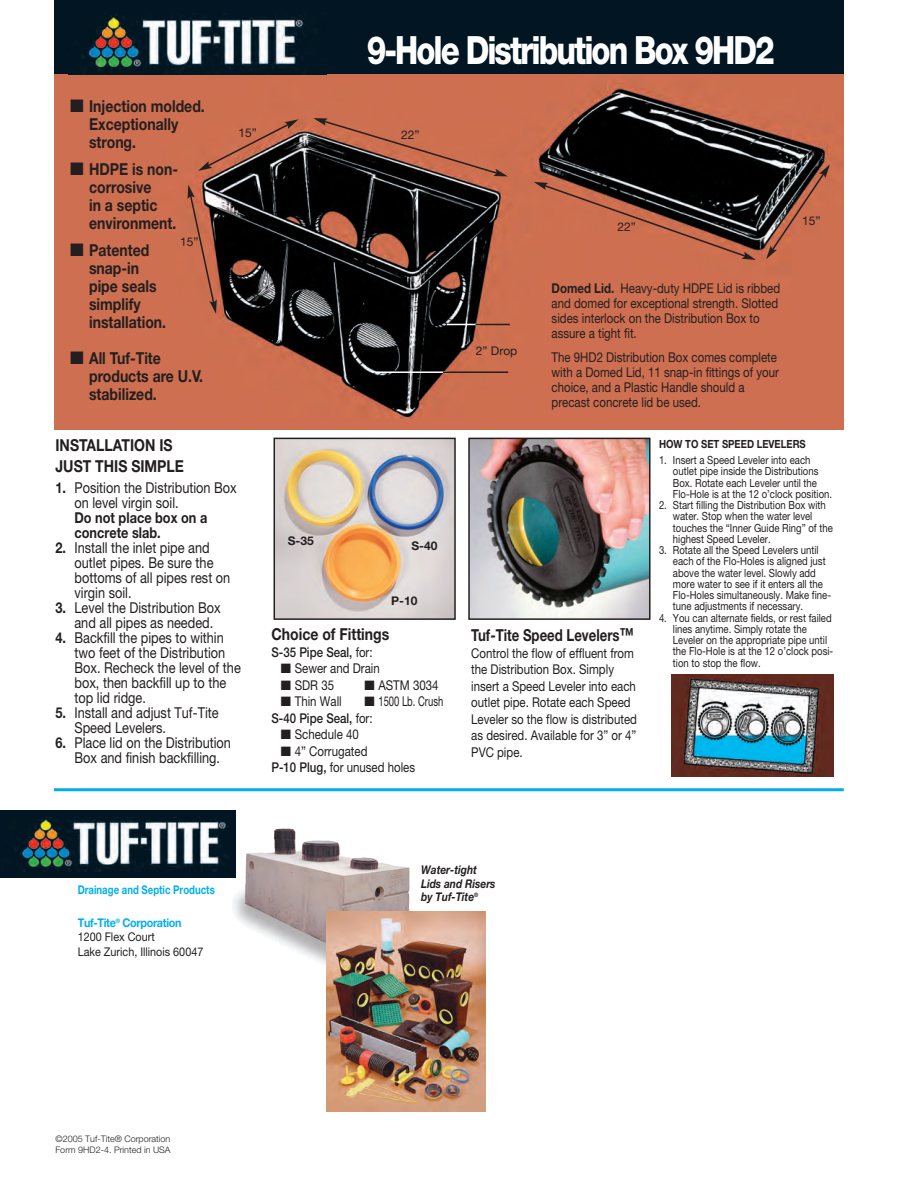
<style>
.page{position:relative;width:918px;height:1188px;background:#fff}
.page>*{position:absolute;margin:0;border:0;box-sizing:border-box;transform-origin:0 0}
.t1{font:800 39px "Helvetica Neue";letter-spacing:-.065em;color:#fff;scale:.8 1}
.t2{font:700 16.5px/18px "Helvetica Neue";color:#231f20;scale:.85 1}
.t3{font:700 16.5px "Helvetica Neue";color:#231f20;scale:.8 1}
.t4{font:15px/15px "Helvetica Neue";color:#231f20;scale:.85 1}
.t5{font:700 15px/15px "Helvetica Neue";color:#231f20;scale:.85 1}
.t6{font:13.5px/16.5px "Helvetica Neue";color:#231f20;scale:.85 1}
.t7{font:13.5px/16.5px "Helvetica Neue";color:#231f20;scale:.7 1}
.t8{font:500 13.5px "Helvetica Neue";color:#231f20;scale:.85 1}
.t9{font:12px/14.4px "Helvetica Neue";color:#231f20;scale:.9 1}
.t10{font:italic 700 12px/13.5px "Helvetica Neue";color:#231f20;scale:.85 1}
.t11{font:700 12px "Helvetica Neue";color:#00aeef;scale:.8 1}
.t12{font:12px "Helvetica Neue";color:#231f20}
.t13{font:700 12px "Helvetica Neue";color:#231f20}
.t14{font:11.25px/11.2px "Helvetica Neue";color:#231f20;scale:.85 1}
.t15{font:700 11.25px "Helvetica Neue";color:#231f20;scale:.85 1}
.t16{font:300 9px/10.8px "Helvetica Neue";color:#231f20}
.t17{font:italic 700 6px "Helvetica Neue";color:#231f20;scale:.85 1}
.s1{font-weight:700}
.s2{font-weight:400}
.s3{font-weight:500}
.s4{font-size:18px}
.s5{font-weight:700;color:#00aeef}
</style>
<div class="page">
<img style="left:54px;top:74px;width:790px;height:355px">
<div style="left:54px;top:0;width:790px;height:74px;background:#011622"></div>
<img style="left:471px;top:441px;width:177px;height:176px">
<div style="left:468px;top:438px;width:183px;height:182px;border:2px solid #231f20"></div>
<img style="left:277px;top:441px;width:176px;height:176px">
<div style="left:274px;top:438px;width:182px;height:182px;border:2px solid #231f20"></div>
<hr style="left:54px;top:788px;width:790px;height:3px;background:#00aeef">
<svg style="left:188px;top:185px;width:29px;height:129px;background:#b1674e"></svg>
<svg style="left:198px;top:119px;width:101px;height:52px;background:#975843"></svg>
<svg style="left:313px;top:118px;width:195px;height:58px;background:#995740"></svg>
<svg style="left:534px;top:182px;width:222px;height:78px;background:#874e3b"></svg>
<svg style="left:766px;top:164px;width:64px;height:95px;background:#8d5745"></svg>
<hr style="left:447px;top:324px;width:33px;height:1px;background:#fff">
<hr style="left:375px;top:371px;width:72px;height:2px;background:#fff">
<hr style="left:476px;top:324px;width:34px;height:1px;background:#231f20">
<hr style="left:443px;top:371px;width:65px;height:2px;background:#231f20">
<img style="left:82px;top:16px;width:222px;height:54px">
<img style="left:232px;top:828px;width:178px;height:137px">
<img style="left:326px;top:911px;width:160px;height:201px">
<div style="left:0;top:810px;width:236px;height:68px;background:#011622"></div>
<img style="left:22px;top:819px;width:204px;height:53px">
<img style="left:672px;top:675px;width:162px;height:102px">
<h2 class="t2" style="left:89px;top:99px;width:138px;text-indent:-19px">■ Injection molded.<br>Exceptionally strong.</h2>
<h2 class="t2" style="left:89px;top:162px;width:106px;text-indent:-19px">■ HDPE is non&shy;corrosive<br>in a septic environment.</h2>
<h2 class="t2" style="left:89px;top:243px;width:92px;text-indent:-19px">■ Patented snap-in pipe seals simplify installation.</h2>
<h2 class="t2" style="left:89px;top:351px;width:136px;text-indent:-19px">■ All Tuf-Tite products are U.V. stabilized.</h2>
<p class="t12" style="left:180px;top:238px;width:20px">15”</p>
<p class="t12" style="left:239px;top:129px;width:20px">15”</p>
<h2 class="t2" style="left:55px;top:436px;width:153px;line-height:21px">INSTALLATION IS<br>JUST THIS SIMPLE</h2>
<h3 class="t4" style="left:74px;top:482px;width:193px;text-indent:-19px"><span class="s1">1.</span> Position the Distribution Box on level virgin soil.</h3>
<h3 class="t5" style="left:74px;top:511px;width:158px">Do not place box on a concrete slab.</h3>
<h3 class="t4" style="left:74px;top:542px;width:185px;text-indent:-19px"><span class="s1">2.</span> Install the inlet pipe and outlet pipes. Be sure the bottoms of all pipes rest on virgin soil.</h3>
<h3 class="t4" style="left:74px;top:602px;width:174px;text-indent:-19px"><span class="s1">3.</span> Level the Distribution Box and all pipes as needed.</h3>
<h3 class="t4" style="left:74px;top:632px;width:197px;text-indent:-19px"><span class="s1">4.</span> Backfill the pipes to within two feet of the Distribution<br>Box. Recheck the level of the box, then backfill up to the top lid ridge.</h3>
<h3 class="t4" style="left:74px;top:707px;width:171px;text-indent:-19px"><span class="s1">5.</span> Install and adjust Tuf-Tite<br>Speed Levelers.</h3>
<h3 class="t4" style="left:55px;top:737px;width:208px;text-align:center"><span class="s1">6.</span> Place lid on the Distribution<br>Box and finish backfilling.</h3>
<h1 class="t1" style="left:367px;top:36px;width:511px">9-Hole Distribution Box 9HD2</h1>
<p class="t12" style="left:401px;top:131px;width:20px">22”</p>
<p class="t13" style="left:288px;top:537px;width:28px">S-35</p>
<p class="t13" style="left:412px;top:541px;width:28px">S-40</p>
<p class="t13" style="left:391px;top:597px;width:28px">P-10</p>
<h2 class="t2" style="left:271px;top:627px;width:140px">Choice of Fittings</h2>
<p class="t8" style="left:271px;top:647px;width:121px">S-35 Pipe Seal, <span class="s2">for:</span></p>
<p class="t6" style="left:281px;top:662px;width:118px">■ Sewer and Drain</p>
<p class="t6" style="left:281px;top:678px;width:64px">■ SDR 35</p>
<p class="t6" style="left:364px;top:678px;width:89px">■ ASTM 3034</p>
<p class="t6" style="left:281px;top:695px;width:73px">■ Thin Wall</p>
<p class="t7" style="left:271px;top:695px;width:247px;text-indent:93px">■ 1500 Lb. Crush<br><span class="s3">S-40 Pipe Seal,</span> for:</p>
<p class="t6" style="left:281px;top:728px;width:93px">■ Schedule 40</p>
<p class="t6" style="left:271px;top:744px;width:171px;text-indent:9px">■ 4” Corrugated<br><span class="s3">P-10 Plug,</span> for unused holes</p>
<p class="t12" style="left:476px;top:346px;width:43px">2” Drop</p>
<p class="t12" style="left:617px;top:222px;width:20px">22”</p>
<p class="t6" style="left:552px;top:282px;width:270px;line-height:15px"><span class="s1">Domed Lid.</span> Heavy-duty HDPE Lid is ribbed and domed for exceptional strength. Slotted sides interlock on the Distribution Box to assure a tight fit.</p>
<p class="t6" style="left:552px;top:351px;width:269px;line-height:15px">The 9HD2 Distribution Box comes complete with a Domed Lid, 11 snap-in fittings of your choice, and a Plastic Handle should a precast concrete lid be used.</p>
<p class="t12" style="left:802px;top:217px;width:20px">15”</p>
<h2 class="t3" style="left:471px;top:630px;width:205px">Tuf-Tite Speed Levelers<span class="s4">™</span></h2>
<p class="t6" style="left:471px;top:646px;width:196px">Control the flow of effluent from the Distribution Box. Simply insert a Speed Leveler into each outlet pipe. Rotate each Speed<br>Leveler so the flow is distributed as desired. Available for 3” or 4”<br>PVC pipe.</p>
<p class="t15" style="left:659px;top:440px;width:174px">HOW TO SET SPEED LEVELERS</p>
<p class="t14" style="left:673px;top:456px;width:189px;text-indent:-14px">1. Insert a Speed Leveler into each outlet pipe inside the Distributions Box. Rotate each Leveler until the Flo-Hole is at the 12 o’clock position.</p>
<p class="t14" style="left:673px;top:501px;width:190px;text-indent:-14px">2. Start filling the Distribution Box with water. Stop when the water level touches the “Inner Guide Ring” of the highest Speed Leveler.</p>
<p class="t14" style="left:673px;top:546px;width:188px;text-indent:-14px">3. Rotate all the Speed Levelers until each of the Flo-Holes is aligned just above the water level. Slowly add more water to see if it enters all the Flo-Holes simultaneously. Make fine&shy;tune adjustments if necessary.</p>
<p class="t14" style="left:673px;top:613px;width:190px;text-indent:-14px">4. You can alternate fields, or rest failed lines anytime. Simply rotate the Leveler on the appropriate pipe until the Flo-Hole is at the 12 o’clock posi&shy;tion to stop the flow.</p>
<p class="t10" style="left:421px;top:864px;width:89px">Water-tight<br>Lids and Risers by Tuf-Tite</p>
<p class="t11" style="left:78px;top:885px;width:173px">Drainage and Septic Products</p>
<p class="t17" style="left:474px;top:893px;width:6px">®</p>
<p class="t9" style="left:78px;top:917px;width:141px"><span class="s5">Tuf-Tite</span><sup>®</sup> <span class="s5">Corporation<br></span>1200 Flex Court<br>Lake Zurich, Illinois 60047</p>
<p class="t16" style="left:55px;top:1135px;width:117px">©2005 Tuf-Tite® Corporation<br>Form 9HD2-4. Printed in USA</p>
</div>
